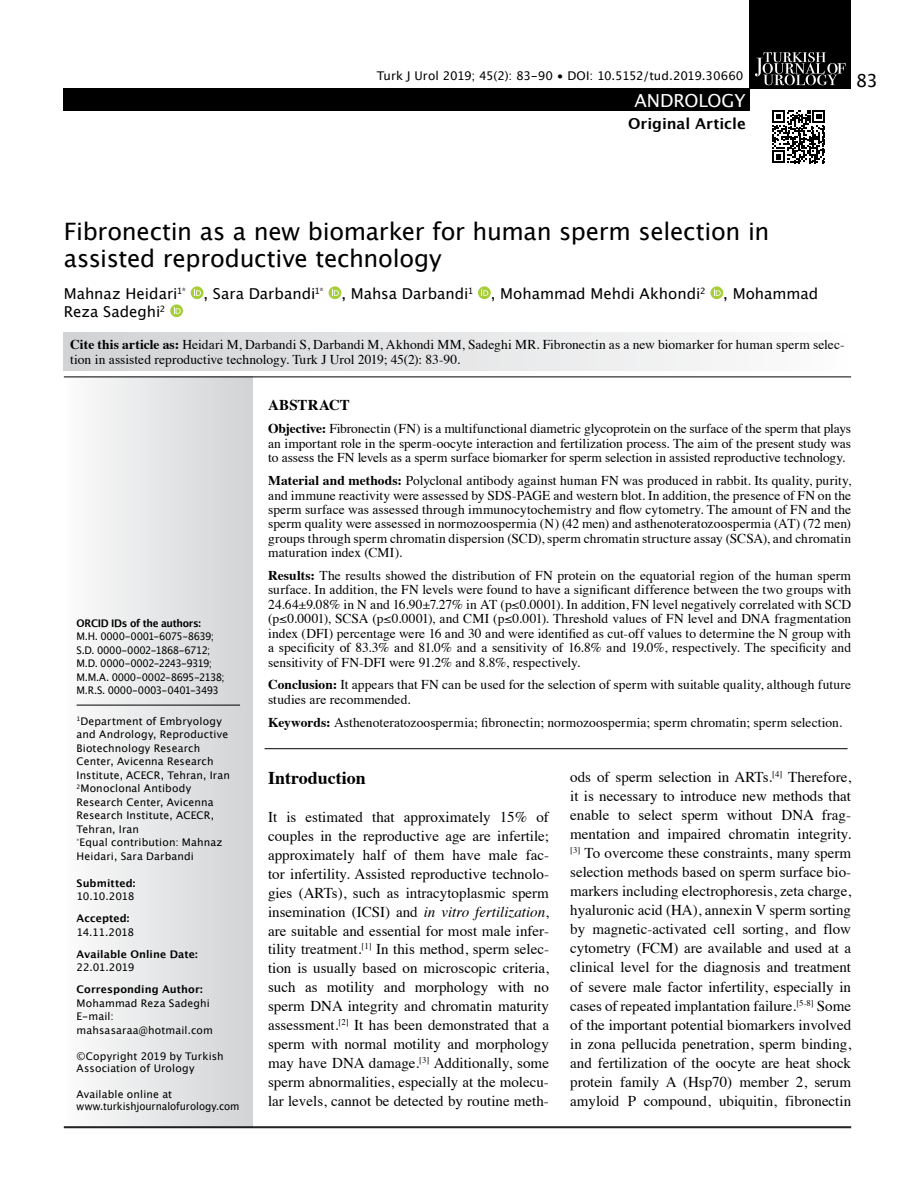
<style>
.page{position:relative;width:915px;height:1191px;background:#fff}
.page>*{position:absolute;margin:0;border:0;box-sizing:border-box;transform-origin:0 0}
.t1{font:24px/27px "Lucida Grande";letter-spacing:-.01em;color:#000}
.t2{font:700 18px "Times";color:#000}
.t3{font:18px "Lucida Grande";letter-spacing:-.005em;color:#fff}
.t4{font:18px "Lucida Grande";color:#000}
.t5{font:15px/19px "Times";color:#000;text-align:justify}
.t6{font:15px/18px "Lucida Grande";color:#000}
.t7{font:700 15px "Lucida Grande";color:#000}
.t8{font:700 15px "Times";letter-spacing:.01em;color:#000}
.t9{font:13.5px/14.4px "Times";letter-spacing:.005em;color:#000;text-align:justify}
.t10{font:12px "Lucida Grande";letter-spacing:-.015em;color:#000}
.t11{font:10.5px/13.5px "Lucida Grande";letter-spacing:.01em;color:#000}
.t12{font:10.5px/13.5px "Lucida Grande";letter-spacing:-.035em;color:#000;scale:.95 1}
.t13{font:700 10.5px "Lucida Grande";letter-spacing:.005em;color:#000}
.t14{font:700 10.5px "Lucida Grande";letter-spacing:-.03em;color:#000;scale:.95 1}
.s1{font-weight:700}
.s2{font-style:italic}
</style>
<div class="page">
<div style="left:749px;top:0;width:101px;height:89px;background:#000"></div>
<div style="left:64px;top:88px;width:685px;height:23px;background:#000"></div>
<svg style="left:755px;top:52px;width:90px;height:33px"></svg>
<svg style="left:772px;top:110px;width:53px;height:53px"></svg>
<div style="left:64px;top:377px;width:189px;height:750px;background:linear-gradient(to right,#fcfcfc,#d1d2d4)"></div>
<div style="left:191px;top:286px;width:12px;height:13px;background:#a6ce39;border-radius:50%"></div>
<svg style="left:194px;top:289px;width:7px;height:7px"></svg>
<svg style="left:328px;top:286px;width:13px;height:13px"></svg>
<svg style="left:332px;top:289px;width:7px;height:7px"></svg>
<svg style="left:478px;top:286px;width:12px;height:13px"></svg>
<svg style="left:481px;top:289px;width:7px;height:7px"></svg>
<svg style="left:710px;top:286px;width:13px;height:13px"></svg>
<svg style="left:713px;top:289px;width:7px;height:7px"></svg>
<svg style="left:170px;top:304px;width:13px;height:13px"></svg>
<svg style="left:173px;top:307px;width:7px;height:7px"></svg>
<hr style="left:64px;top:376px;width:786px;height:1px;background:#000">
<hr style="left:64px;top:1127px;width:786px;height:1px;background:#000">
<hr style="left:64px;top:1126px;width:786px;height:1px;background:#000">
<div style="left:64px;top:332px;width:786px;height:38px;background:linear-gradient(to right,#d1d2d4,#fcfcfc)"></div>
<hr style="left:77px;top:704px;width:163px;height:1px;background:#000">
<hr style="left:264px;top:748px;width:583px;height:1px;background:#000">
<p class="t10" style="left:377px;top:69px;width:368px">Turk J Urol 2019; 45(2): 83-90 • DOI: 10.5152/tud.2019.30660</p>
<h2 class="t3" style="left:634px;top:90px;width:113px">ANDROLOGY</h2>
<p class="t7" style="left:628px;top:112px;width:119px">Original Article</p>
<h2 class="t4" style="left:855px;top:70px;width:24px">83</h2>
<h1 class="t1" style="left:64px;top:218px;width:706px">Fibronectin as a new biomarker for human sperm selection in assisted reproductive technology</h1>
<p class="t6" style="left:64px;top:285px;width:755px">Mahnaz Heidari<sup>1*</sup> , Sara Darbandi<sup>1*</sup> , Mahsa Darbandi<sup>1</sup> , Mohammad Mehdi Akhondi<sup>2</sup> , Mohammad<br>Reza Sadeghi<sup>2</sup></p>
<p class="t9" style="left:70px;top:336px;width:775px;line-height:15px"><span class="s1">Cite this article as:</span> Heidari M, Darbandi S, Darbandi M, Akhondi MM, Sadeghi MR. Fibronectin as a new biomarker for human sperm selec&shy;tion in assisted reproductive technology. Turk J Urol 2019; 45(2): 83-90.</p>
<p class="t14" style="left:77px;top:614px;width:132px">ORCID IDs of the authors:</p>
<p class="t12" style="left:77px;top:630px;width:157px">M.H. 0000-0001-6075-8639;<br>S.D. 0000-0002-1868-6712;<br>M.D. 0000-0002-2243-9319;<br>M.M.A. 0000-0002-8695-2138;<br>M.R.S. 0000-0003-0401-3493</p>
<p class="t11" style="left:77px;top:714px;width:155px"><sup>1</sup>Department of Embryology and Andrology, Reproductive<br>Biotechnology Research<br>Center, Avicenna Research<br>Institute, ACECR, Tehran, Iran<br><sup>2</sup>Monoclonal Antibody<br>Research Center, Avicenna<br>Research Institute, ACECR,<br>Tehran, Iran<br><sup>*</sup>Equal contribution: Mahnaz<br>Heidari, Sara Darbandi</p>
<p class="t13" style="left:77px;top:874px;width:60px">Submitted:</p>
<p class="t11" style="left:77px;top:889px;width:59px">10.10.2018</p>
<p class="t13" style="left:77px;top:909px;width:54px">Accepted:</p>
<p class="t11" style="left:77px;top:925px;width:59px">14.11.2018</p>
<p class="t13" style="left:77px;top:945px;width:123px">Available Online Date:</p>
<p class="t11" style="left:77px;top:960px;width:59px">22.01.2019</p>
<p class="t13" style="left:77px;top:980px;width:128px">Corresponding Author:</p>
<p class="t11" style="left:77px;top:996px;width:138px">Mohammad Reza Sadeghi<br>E-mail: mahsasaraa@hotmail.com</p>
<p class="t11" style="left:77px;top:1049px;width:148px;line-height:12.6px">©Copyright 2019 by Turkish<br>Association of Urology</p>
<p class="t11" style="left:77px;top:1087px;width:164px;line-height:12.6px">Available online at www.turkishjournalofurology.com</p>
<p class="t8" style="left:268px;top:391px;width:83px">ABSTRACT</p>
<p class="t9" style="left:268px;top:420px;width:584px"><span class="s1">Objective:</span> Fibronectin (FN) is a multifunctional diametric glycoprotein on the surface of the sperm that plays an important role in the sperm-oocyte interaction and fertilization process. The aim of the present study was to assess the FN levels as a sperm surface biomarker for sperm selection in assisted reproductive technology.</p>
<p class="t9" style="left:268px;top:472px;width:584px"><span class="s1">Material and methods:</span> Polyclonal antibody against human FN was produced in rabbit. Its quality, purity, and immune reactivity were assessed by SDS-PAGE and western blot. In addition, the presence of FN on the sperm surface was assessed through immunocytochemistry and flow cytometry. The amount of FN and the sperm quality were assessed in normozoospermia (N) (42 men) and asthenoteratozoospermia (AT) (72 men) groups through sperm chromatin dispersion (SCD), sperm chromatin structure assay (SCSA), and chromatin maturation index (CMI).</p>
<p class="t9" style="left:268px;top:567px;width:584px"><span class="s1">Results:</span> The results showed the distribution of FN protein on the equatorial region of the human sperm surface. In addition, the FN levels were found to have a significant difference between the two groups with 24.64±9.08% in N and 16.90±7.27% in AT (p≤0.0001). In addition, FN level negatively correlated with SCD (p≤0.0001), SCSA (p≤0.0001), and CMI (p≤0.001). Threshold values of FN level and DNA fragmentation index (DFI) percentage were 16 and 30 and were identified as cut-off values to determine the N group with a specificity of 83.3% and 81.0% and a sensitivity of 16.8% and 19.0%, respectively. The specificity and sensitivity of FN-DFI were 91.2% and 8.8%, respectively.</p>
<p class="t9" style="left:268px;top:676px;width:584px"><span class="s1">Conclusion:</span> It appears that FN can be used for the selection of sperm with suitable quality, although future studies are recommended.</p>
<p class="t9" style="left:268px;top:714px;width:575px"><span class="s1">Keywords:</span> Asthenoteratozoospermia; fibronectin; normozoospermia; sperm chromatin; sperm selection.</p>
<h2 class="t2" style="left:268px;top:760px;width:99px">Introduction</h2>
<p class="t5" style="left:268px;top:806px;width:282px">It is estimated that approximately 15% of couples in the reproductive age are infertile; approximately half of them have male fac&shy;tor infertility. Assisted reproductive technolo&shy;gies (ARTs), such as intracytoplasmic sperm insemination (ICSI) and <span class="s2">in vitro fertilization</span>, are suitable and essential for most male infer&shy;tility treatment.<sup>[1]</sup> In this method, sperm selec&shy;tion is usually based on microscopic criteria, such as motility and morphology with no sperm DNA integrity and chromatin maturity assessment.<sup>[2]</sup> It has been demonstrated that a sperm with normal motility and morphology may have DNA damage.<sup>[3]</sup> Additionally, some sperm abnormalities, especially at the molecu&shy;lar levels, cannot be detected by routine meth-</p>
<p class="t5" style="left:570px;top:766px;width:282px">ods of sperm selection in ARTs.<sup>[4]</sup> Therefore, it is necessary to introduce new methods that enable to select sperm without DNA frag&shy;mentation and impaired chromatin integrity. <sup>[3]</sup> To overcome these constraints, many sperm selection methods based on sperm surface bio&shy;markers including electrophoresis, zeta charge, hyaluronic acid (HA), annexin V sperm sorting by magnetic-activated cell sorting, and flow cytometry (FCM) are available and used at a clinical level for the diagnosis and treatment of severe male factor infertility, especially in cases of repeated implantation failure.<sup>[5-8]</sup> Some of the important potential biomarkers involved in zona pellucida penetration, sperm binding, and fertilization of the oocyte are heat shock protein family A (Hsp70) member 2, serum amyloid P compound, ubiquitin, fibronectin</p>
</div>
